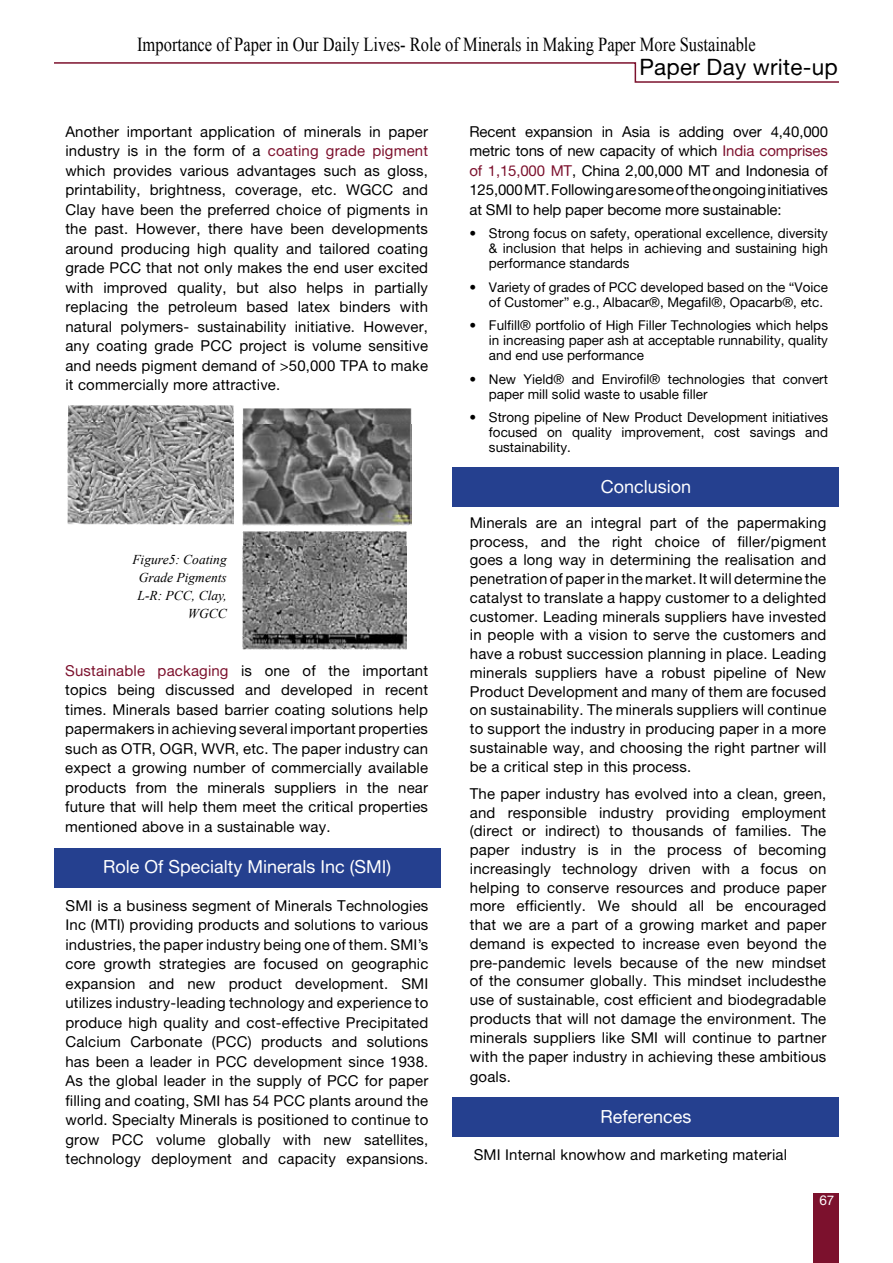
<style>
.page{position:relative;width:893px;height:1263px;background:#fff}
.page>*{position:absolute;margin:0;border:0;box-sizing:border-box;transform-origin:0 0}
.t1{font:22.5px "Alte Haas Grotesk";letter-spacing:.01em;color:#000}
.t2{font:19.8px "Times New Roman";color:#000;scale:.83 1}
.t3{font:18px "Alte Haas Grotesk";color:#fff}
.t4{font:15px/19.5px "Alte Haas Grotesk";letter-spacing:.01em;color:#000;text-align:justify}
.t5{font:13.5px/15px "Alte Haas Grotesk";color:#000;text-align:justify}
.t6{font:italic 13.5px/18px "Times New Roman";color:#000;text-align:right}
.t7{font:13.5px "Alte Haas Grotesk";color:#fff}
.s1{color:#7c112d}
</style>
<div class="page">
<div style="left:814px;top:1193px;width:25px;height:70px;background:#7c112d"></div>
<svg style="left:54px;top:62px;width:785px;height:21px"></svg>
<img style="left:68px;top:405px;width:165px;height:119px">
<img style="left:242px;top:408px;width:169px;height:117px">
<img style="left:242px;top:531px;width:164px;height:119px">
<div style="left:54px;top:848px;width:386px;height:39px;background:#25408f"></div>
<div style="left:453px;top:468px;width:386px;height:39px;background:#25408f"></div>
<div style="left:453px;top:1097px;width:386px;height:39px;background:#25408f"></div>
<h2 class="t2" style="left:137px;top:31px;width:747px">Importance of Paper in Our Daily Lives- Role of Minerals in Making Paper More Sustainable</h2>
<h1 class="t1" style="left:639px;top:54px;width:200px">Paper Day write-up</h1>
<p class="t4" style="left:65px;top:121px;width:364px">Another important application of minerals in paper industry is in the form of a <span class="s1">coating grade pigment </span>which provides various advantages such as gloss, printability, brightness, coverage, etc. WGCC and Clay have been the preferred choice of pigments in the past. However, there have been developments around producing high quality and tailored coating grade PCC that not only makes the end user excited with improved quality, but also helps in partially replacing the petroleum based latex binders with natural polymers- sustainability initiative. However, any coating grade PCC project is volume sensitive and needs pigment demand of &gt;50,000 TPA to make it commercially more attractive.</p>
<p class="t4" style="left:469px;top:121px;width:360px">Recent expansion in Asia is adding over 4,40,000 metric tons of new capacity of which <span class="s1">India comprises of 1,15,000 MT</span>, China 2,00,000 MT and Indonesia of 125,000 MT. Following are some of the ongoing initiatives at SMI to help paper become more sustainable:</p>
<p class="t5" style="left:489px;top:226px;width:341px;text-indent:-19px">• Strong focus on safety, operational excellence, diversity &amp; inclusion that helps in achieving and sustaining high performance standards</p>
<p class="t5" style="left:489px;top:279px;width:341px;text-indent:-19px">• Variety of grades of PCC developed based on the “Voice of Customer” e.g., Albacar®, Megafil®, Opacarb®, etc.</p>
<p class="t5" style="left:489px;top:318px;width:341px;text-indent:-19px">• Fulfill® portfolio of High Filler Technologies which helps in increasing paper ash at acceptable runnability, quality and end use performance</p>
<p class="t5" style="left:489px;top:371px;width:341px;text-indent:-19px">• New Yield® and Envirofil® technologies that convert paper mill solid waste to usable filler</p>
<p class="t5" style="left:489px;top:410px;width:341px;text-indent:-19px">• Strong pipeline of New Product Development initiatives focused on quality improvement, cost savings and sustainability.</p>
<p class="t6" style="left:132px;top:550px;width:96px">Figure5: Coating<br>Grade Pigments<br>L-R: PCC, Clay,<br>WGCC</p>
<p class="t4" style="left:65px;top:660px;width:364px"><span class="s1">Sustainable packaging</span> is one of the important topics being discussed and developed in recent times. Minerals based barrier coating solutions help papermakers in achieving several important properties such as OTR, OGR, WVR, etc. The paper industry can expect a growing number of commercially available products from the minerals suppliers in the near future that will help them meet the critical properties mentioned above in a sustainable way.</p>
<p class="t3" style="left:103px;top:856px;width:290px">Role Of Specialty Minerals Inc (SMI)</p>
<p class="t4" style="left:65px;top:895px;width:364px">SMI is a business segment of Minerals Technologies Inc (MTI) providing products and solutions to various industries, the paper industry being one of them. SMI’s core growth strategies are focused on geographic expansion and new product development. SMI utilizes industry-leading technology and experience to produce high quality and cost-effective Precipitated Calcium Carbonate (PCC) products and solutions has been a leader in PCC development since 1938.<br>As the global leader in the supply of PCC for paper filling and coating, SMI has 54 PCC plants around the world. Specialty Minerals is positioned to continue to grow PCC volume globally with new satellites, technology deployment and capacity expansions.</p>
<p class="t3" style="left:601px;top:476px;width:92px">Conclusion</p>
<p class="t4" style="left:470px;top:513px;width:358px;line-height:18.8px">Minerals are an integral part of the papermaking process, and the right choice of filler/pigment goes a long way in determining the realisation and penetration of paper in the market. It will determine the catalyst to translate a happy customer to a delighted customer. Leading minerals suppliers have invested in people with a vision to serve the customers and have a robust succession planning in place. Leading minerals suppliers have a robust pipeline of New Product Development and many of them are focused on sustainability. The minerals suppliers will continue to support the industry in producing paper in a more sustainable way, and choosing the right partner will be a critical step in this process.</p>
<p class="t4" style="left:470px;top:784px;width:358px;line-height:18.9px">The paper industry has evolved into a clean, green, and responsible industry providing employment (direct or indirect) to thousands of families. The paper industry is in the process of becoming increasingly technology driven with a focus on helping to conserve resources and produce paper more efficiently. We should all be encouraged that we are a part of a growing market and paper demand is expected to increase even beyond the pre-pandemic levels because of the new mindset of the consumer globally. This mindset includesthe use of sustainable, cost efficient and biodegradable products that will not damage the environment. The minerals suppliers like SMI will continue to partner with the paper industry in achieving these ambitious goals.</p>
<p class="t3" style="left:600px;top:1105px;width:92px">References</p>
<p class="t4" style="left:474px;top:1144px;width:315px">SMI Internal knowhow and marketing material</p>
<p class="t7" style="left:819px;top:1192px;width:17px">67</p>
</div>
